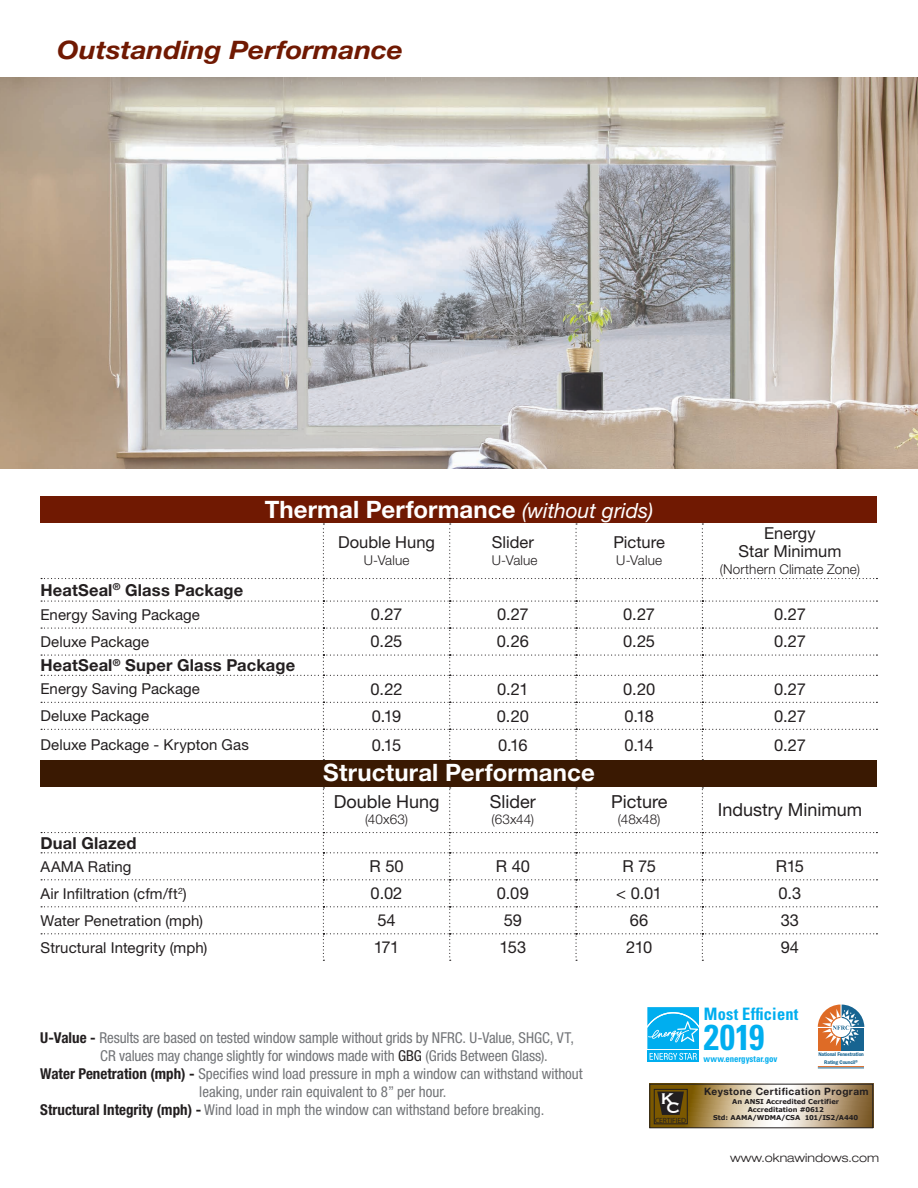
<style>
.page{position:relative;width:918px;height:1188px;background:#fff}
.page>*{position:absolute;margin:0;border:0;box-sizing:border-box;transform-origin:0 0}
.t1{font:700 condensed 36px "Univers LT Std";color:#00aeef;scale:.96 1}
.Headers{font:italic 700 25.5px "Helvetica Neue LT Std";letter-spacing:-.005em;color:#701902;scale:1.1 1}
.t2{font:700 24px "Helvetica Neue LT Std";letter-spacing:.005em;color:#fff}
.t3{font:20.25px "Copperplate";color:#fff}
.t4{font:18px "Helvetica Neue LT Std";color:#231f20}
.t5{font:700 condensed 17.1px "Univers LT Std";letter-spacing:.015em;color:#00aeef;scale:.96 1}
.Table_Headers{font:16.5px/18px "Helvetica Neue LT Std";letter-spacing:-.005em;color:#231f20;text-align:center}
.Table_package_bold{font:700 16.5px "Helvetica Neue LT Std";letter-spacing:.01em;color:#231f20}
.t6{font:condensed 15px/18px "Helvetica Neue LT Std";color:#727477}
.Table_package_regula{font:15px "Helvetica Neue LT Std";letter-spacing:.005em;color:#231f20}
.Table_Headers-2{font:300 13.5px "Helvetica Neue LT Std";letter-spacing:.01em;color:#231f20}
.t7{font:300 expanded 12px "Helvetica Neue LT Std";color:#231f20}
.t8{font:700 10.05px "Helvetica Neue";letter-spacing:.045em;color:#231f20}
.t9{font:700 condensed 9.15px "Univers LT Std";color:#00aeef;scale:.94 1}
.t10{font:700 condensed 7.5px "Copperplate Gothic BT";letter-spacing:-.015em;color:#231f20}
.t11{font:700 6.75px/8.1px "Verdana";letter-spacing:-.005em;color:#231f20;text-align:center}
.t12{font:600 5.25px/7.6px "ITC Franklin Gothic Std";letter-spacing:-.025em;color:#176491;text-align:center;scale:.94 1}
.s1{font-weight:400;font-style:italic;font-size:21px}
.s2{font-weight:700;color:#231f20}
.s3{font-family:"Helvetica Neue LT Std Cn SC800";font-stretch:normal;color:#231f20}
.s4{font-size:5.7px}
</style>
<div class="page">
<div style="left:41px;top:496px;width:836px;height:27px;background:#701902"></div>
<div style="left:41px;top:760px;width:836px;height:27px;background:#3a1902"></div>
<svg style="left:41px;top:523px;width:836px;height:237px"></svg>
<svg style="left:41px;top:787px;width:836px;height:174px"></svg>
<img style="left:0;top:78px;width:918px;height:390px">
<div style="left:818px;top:1028px;width:22px;height:23px;background:#de6b26"></div>
<div style="left:842px;top:1028px;width:22px;height:23px;background:#176491"></div>
<svg style="left:818px;top:1004px;width:46px;height:42px"></svg>
<hr style="left:818px;top:1068px;width:46px;height:1px;background:#176491">
<hr style="left:818px;top:1066px;width:46px;height:1px;background:#de6b26">
<svg style="left:651px;top:1086px;width:220px;height:40px;background:#c3af8c"></svg>
<div style="left:649px;top:1084px;width:224px;height:44px;border:1px solid #231f20"></div>
<svg style="left:657px;top:1092px;width:27px;height:23px"></svg>
<div style="left:654px;top:1089px;width:33px;height:35px;border:1px solid #231f20"></div>
<svg style="left:647px;top:1007px;width:52px;height:55px;background:#2bbbf1"></svg>
<p class="Headers" style="left:57px;top:34px;width:316px">Outstanding Performance</p>
<p class="t2" style="left:265px;top:495px;width:390px">Thermal Performance <span class="s1">(without grids)</span></p>
<p class="Table_Headers" style="left:338px;top:533px;width:98px">Double Hung</p>
<p class="Table_Headers-2" style="left:364px;top:552px;width:47px">U-Value</p>
<p class="Table_Headers" style="left:492px;top:533px;width:44px">Slider</p>
<p class="Table_Headers-2" style="left:492px;top:552px;width:47px">U-Value</p>
<p class="Table_Headers" style="left:613px;top:533px;width:53px">Picture</p>
<p class="Table_Headers-2" style="left:616px;top:552px;width:47px">U-Value</p>
<p class="Table_Headers" style="left:738px;top:524px;width:105px">Energy<br>Star Minimum</p>
<p class="Table_Headers-2" style="left:720px;top:561px;width:142px">(Northern Climate Zone)</p>
<p class="Table_package_bold" style="left:41px;top:580px;width:204px">HeatSeal<sup>®</sup> Glass Package</p>
<p class="Table_package_regula" style="left:41px;top:606px;width:161px">Energy Saving Package</p>
<p class="Table_Headers" style="left:371px;top:605px;width:33px">0.27</p>
<p class="Table_Headers" style="left:497px;top:605px;width:33px">0.27</p>
<p class="Table_Headers" style="left:623px;top:605px;width:33px">0.27</p>
<p class="Table_Headers" style="left:774px;top:605px;width:33px">0.27</p>
<p class="Table_package_regula" style="left:41px;top:633px;width:110px">Deluxe Package</p>
<p class="Table_Headers" style="left:371px;top:632px;width:33px">0.25</p>
<p class="Table_Headers" style="left:497px;top:632px;width:33px">0.26</p>
<p class="Table_Headers" style="left:623px;top:632px;width:33px">0.25</p>
<p class="Table_Headers" style="left:774px;top:632px;width:33px">0.27</p>
<p class="Table_package_bold" style="left:41px;top:655px;width:256px">HeatSeal<sup>®</sup> Super Glass Package</p>
<p class="Table_package_regula" style="left:41px;top:680px;width:161px">Energy Saving Package</p>
<p class="Table_Headers" style="left:371px;top:680px;width:34px">0.22</p>
<p class="Table_Headers" style="left:497px;top:680px;width:33px">0.21</p>
<p class="Table_Headers" style="left:623px;top:680px;width:33px">0.20</p>
<p class="Table_Headers" style="left:774px;top:680px;width:33px">0.27</p>
<p class="Table_package_regula" style="left:41px;top:707px;width:110px">Deluxe Package</p>
<p class="Table_Headers" style="left:372px;top:707px;width:31px">0.19</p>
<p class="Table_Headers" style="left:497px;top:707px;width:33px">0.20</p>
<p class="Table_Headers" style="left:625px;top:707px;width:31px">0.18</p>
<p class="Table_Headers" style="left:774px;top:707px;width:33px">0.27</p>
<p class="Table_package_regula" style="left:41px;top:736px;width:210px">Deluxe Package - Krypton Gas</p>
<p class="Table_Headers" style="left:372px;top:736px;width:31px">0.15</p>
<p class="Table_Headers" style="left:498px;top:736px;width:31px">0.16</p>
<p class="Table_Headers" style="left:625px;top:736px;width:31px">0.14</p>
<p class="Table_Headers" style="left:774px;top:736px;width:33px">0.27</p>
<p class="t2" style="left:323px;top:757px;width:273px">Structural Performance</p>
<p class="t4" style="left:334px;top:791px;width:107px">Double Hung</p>
<p class="Table_Headers-2" style="left:365px;top:811px;width:45px">(40x63)</p>
<p class="t4" style="left:490px;top:791px;width:47px">Slider</p>
<p class="Table_Headers-2" style="left:492px;top:811px;width:44px">(63x44)</p>
<p class="t4" style="left:611px;top:791px;width:58px">Picture</p>
<p class="Table_Headers-2" style="left:618px;top:811px;width:44px">(48x48)</p>
<p class="t4" style="left:718px;top:799px;width:146px">Industry Minimum</p>
<p class="Table_package_bold" style="left:41px;top:832px;width:98px">Dual Glazed</p>
<p class="Table_package_regula" style="left:41px;top:857px;width:92px">AAMA Rating</p>
<p class="Table_Headers" style="left:369px;top:857px;width:36px">R 50</p>
<p class="Table_Headers" style="left:496px;top:857px;width:36px">R 40</p>
<p class="Table_Headers" style="left:622px;top:857px;width:35px">R 75</p>
<p class="Table_Headers" style="left:776px;top:857px;width:30px">R15</p>
<p class="Table_package_regula" style="left:41px;top:884px;width:148px">Air Infiltration (cfm/ft<sup>2</sup>)</p>
<p class="Table_Headers" style="left:371px;top:884px;width:33px">0.02</p>
<p class="Table_Headers" style="left:497px;top:884px;width:33px">0.09</p>
<p class="Table_Headers" style="left:616px;top:884px;width:47px">&lt; 0.01</p>
<p class="Table_Headers" style="left:779px;top:884px;width:24px">0.3</p>
<p class="Table_package_regula" style="left:41px;top:911px;width:164px">Water Penetration (mph)</p>
<p class="Table_Headers" style="left:377px;top:911px;width:20px">54</p>
<p class="Table_Headers" style="left:504px;top:911px;width:20px">59</p>
<p class="Table_Headers" style="left:630px;top:911px;width:20px">66</p>
<p class="Table_Headers" style="left:781px;top:911px;width:20px">33</p>
<p class="Table_package_regula" style="left:41px;top:939px;width:168px">Structural Integrity (mph)</p>
<p class="Table_Headers" style="left:374px;top:938px;width:27px">171</p>
<p class="Table_Headers" style="left:500px;top:938px;width:28px">153</p>
<p class="Table_Headers" style="left:626px;top:938px;width:28px">210</p>
<p class="Table_Headers" style="left:781px;top:938px;width:20px">94</p>
<p class="t6" style="left:100px;top:1029px;width:475px;text-indent:-60px"><span class="s2">U-Value -</span> Results are based on tested window sample without grids by NFRC. U-Value, SHGC, VT,<br>CR values may change slightly for windows made with <span class="s3">GBG</span> (Grids Between Glass).</p>
<p class="t6" style="left:199px;top:1065px;width:385px;text-indent:-159px"><span class="s2">Water Penetration (mph) -</span> Specifies wind load pressure in mph a window can withstand without leaking, under rain equivalent to 8” per hour.</p>
<p class="t6" style="left:40px;top:1101px;width:506px"><span class="s2">Structural Integrity (mph) -</span> Wind load in mph the window can withstand before breaking.</p>
<p class="t3" style="left:661px;top:1090px;width:22px">KC</p>
<p class="t10" style="left:655px;top:1116px;width:32px">CERTIFIED</p>
<p class="t5" style="left:704px;top:1004px;width:100px">Most Efficient</p>
<p class="t1" style="left:704px;top:1015px;width:64px">2019</p>
<p class="t9" style="left:704px;top:1053px;width:80px">www.energystar.gov</p>
<p class="t12" style="left:818px;top:1051px;width:50px">National Fenestration<br>Rating Council<span class="s4">®</span></p>
<p class="t8" style="left:704px;top:1083px;width:166px">Keystone Certification Program</p>
<p class="t11" style="left:713px;top:1097px;width:147px">An ANSI Accredited Certifier<br>Accreditation #0612<br>Std: AAMA/WDMA/CSA 101/IS2/A440</p>
<p class="t7" style="left:730px;top:1151px;width:150px">www.oknawindows.com</p>
</div>
